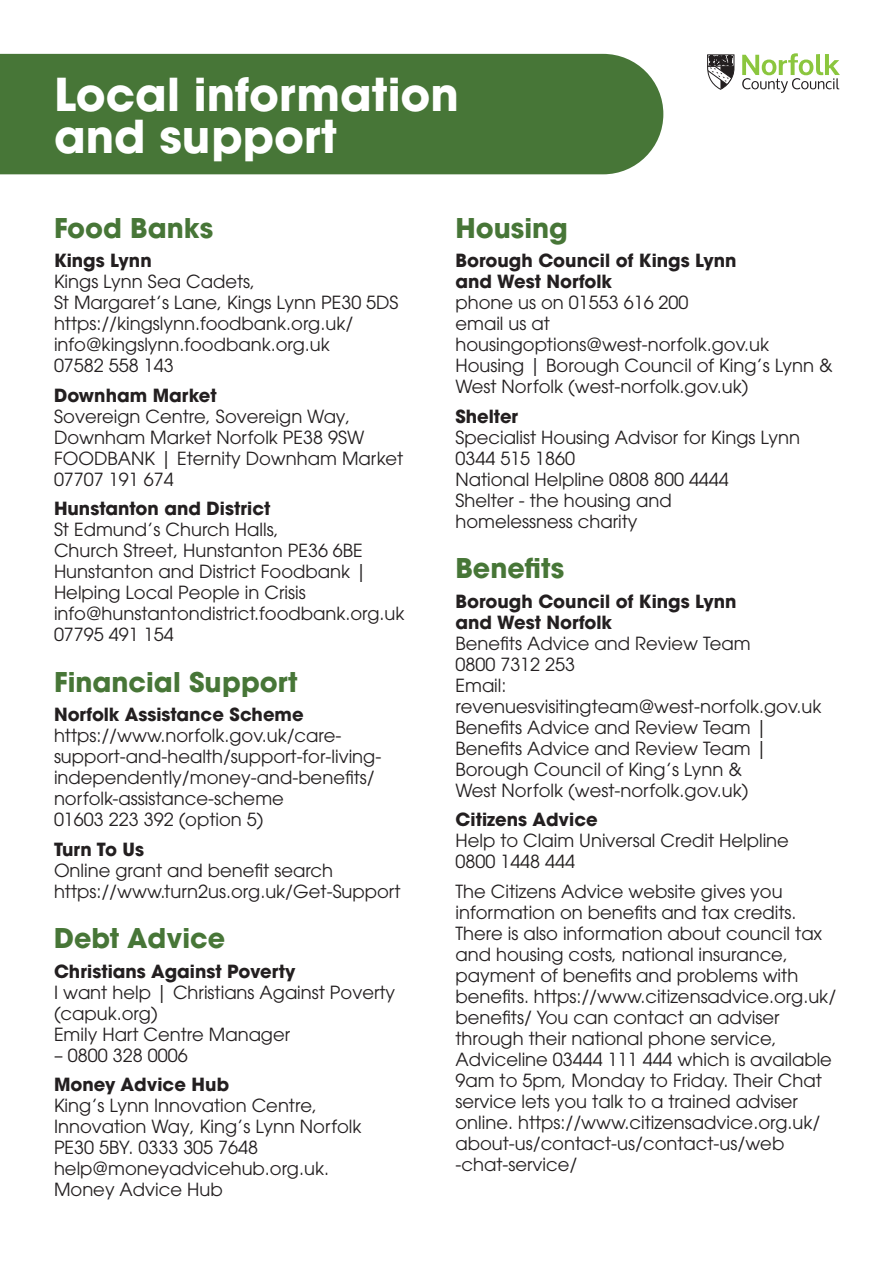
<style>
.page{position:relative;width:893px;height:1263px;background:#fff}
.page>*{position:absolute;margin:0;border:0;box-sizing:border-box;transform-origin:0 0}
.t1{font:700 45px/42px "ITC Avant Garde Pro";color:#fff}
.t2{font:700 27px "ITC Avant Garde Pro";color:#477637}
.t3{font:18px/21px "ITC Avant Garde Pro";color:#231f20}
.t4{font:700 18px/21px "ITC Avant Garde Pro";color:#231f20}
.s1{font-weight:700}
</style>
<div class="page">
<div style="left:0;top:54px;width:663px;height:120px;background:#477637"></div>
<svg style="left:742px;top:53px;width:98px;height:40px"></svg>
<svg style="left:707px;top:55px;width:27px;height:35px"></svg>
<p class="t1" style="left:54px;top:73px;width:406px">Local information and support</p>
<p class="t2" style="left:54px;top:210px;width:161px">Food Banks</p>
<p class="t4" style="left:54px;top:250px;width:99px">Kings Lynn</p>
<p class="t3" style="left:54px;top:271px;width:346px">Kings Lynn Sea Cadets,<br>St Margaret’s Lane, Kings Lynn PE30 5DS https://kingslynn.foodbank.org.uk/ info@kingslynn.foodbank.org.uk<br>07582 558 143</p>
<p class="t4" style="left:54px;top:384px;width:164px">Downham Market</p>
<p class="t3" style="left:54px;top:405px;width:351px">Sovereign Centre, Sovereign Way,<br>Downham Market Norfolk PE38 9SW<br>FOODBANK | Eternity Downham Market<br>07707 191 674</p>
<p class="t4" style="left:54px;top:498px;width:218px">Hunstanton and District</p>
<p class="t3" style="left:54px;top:519px;width:352px">St Edmund’s Church Halls,<br>Church Street, Hunstanton PE36 6BE<br>Hunstanton and District Foodbank |<br>Helping Local People in Crisis info@hunstantondistrict.foodbank.org.uk<br>07795 491 154</p>
<p class="t2" style="left:54px;top:664px;width:245px">Financial Support</p>
<p class="t4" style="left:54px;top:704px;width:251px">Norfolk Assistance Scheme</p>
<p class="t3" style="left:54px;top:725px;width:329px">https://www.norfolk.gov.uk/care&shy;support-and-health/support-for-living&shy;independently/money-and-benefits/ norfolk-assistance-scheme<br>01603 223 392 (option 5)</p>
<p class="t4" style="left:54px;top:838px;width:92px">Turn To Us</p>
<p class="t3" style="left:54px;top:859px;width:348px">Online grant and benefit search https://www.turn2us.org.uk/Get-Support</p>
<p class="t2" style="left:54px;top:920px;width:173px">Debt Advice</p>
<p class="t3" style="left:54px;top:960px;width:343px"><span class="s1">Christians Against Poverty<br></span>I want help | Christians Against Poverty (capuk.org)</p>
<p class="t3" style="left:54px;top:1023px;width:238px">Emily Hart Centre Manager</p>
<p class="t3" style="left:54px;top:1044px;width:135px">– 0800 328 0006</p>
<p class="t4" style="left:54px;top:1074px;width:177px">Money Advice Hub</p>
<p class="t3" style="left:54px;top:1095px;width:309px">King’s Lynn Innovation Centre,<br>Innovation Way, King’s Lynn Norfolk<br>PE30 5BY. 0333 305 7648 help@moneyadvicehub.org.uk.</p>
<p class="t3" style="left:54px;top:1179px;width:170px">Money Advice Hub</p>
<p class="t2" style="left:455px;top:210px;width:114px">Housing</p>
<p class="t4" style="left:455px;top:250px;width:283px">Borough Council of Kings Lynn and West Norfolk</p>
<p class="t3" style="left:455px;top:292px;width:235px">phone us on 01553 616 200</p>
<p class="t3" style="left:455px;top:313px;width:315px">email us at housingoptions@west-norfolk.gov.uk</p>
<p class="t3" style="left:455px;top:355px;width:379px">Housing | Borough Council of King’s Lynn &amp;<br>West Norfolk (west-norfolk.gov.uk)</p>
<p class="t4" style="left:455px;top:405px;width:64px">Shelter</p>
<p class="t3" style="left:455px;top:426px;width:346px">Specialist Housing Advisor for Kings Lynn<br>0344 515 1860</p>
<p class="t3" style="left:455px;top:468px;width:275px">National Helpline 0808 800 4444</p>
<p class="t3" style="left:455px;top:489px;width:218px">Shelter - the housing and homelessness charity</p>
<p class="t2" style="left:455px;top:550px;width:110px">Benefits</p>
<p class="t4" style="left:455px;top:590px;width:283px">Borough Council of Kings Lynn and West Norfolk</p>
<p class="t3" style="left:455px;top:632px;width:367px">Benefits Advice and Review Team<br>0800 7312 253<br>Email: revenuesvisitingteam@west-norfolk.gov.uk</p>
<p class="t3" style="left:455px;top:716px;width:314px">Benefits Advice and Review Team | Benefits Advice and Review Team | Borough Council of King’s Lynn &amp; West Norfolk (west-norfolk.gov.uk)</p>
<p class="t4" style="left:455px;top:809px;width:144px">Citizens Advice</p>
<p class="t3" style="left:455px;top:830px;width:335px">Help to Claim Universal Credit Helpline<br>0800 1448 444</p>
<p class="t3" style="left:455px;top:880px;width:382px">The Citizens Advice website gives you information on benefits and tax credits.<br>There is also information about council tax and housing costs, national insurance, payment of benefits and problems with benefits. https://www.citizensadvice.org.uk/ benefits/ You can contact an adviser through their national phone service, Adviceline 03444 111 444 which is available 9am to 5pm, Monday to Friday. Their Chat service lets you talk to a trained adviser online. https://www.citizensadvice.org.uk/ about-us/contact-us/contact-us/web -chat-service/</p>
</div>
